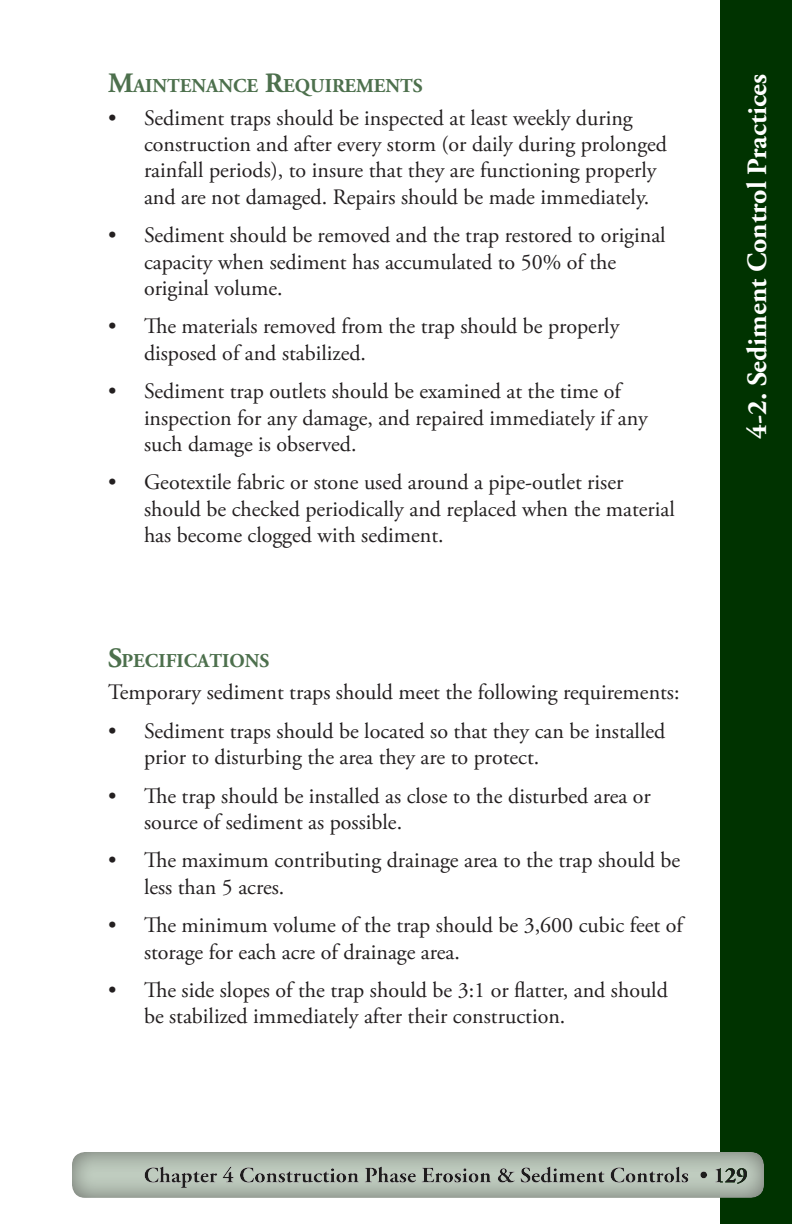
<style>
.page{position:relative;width:792px;height:1224px;background:#fff}
.page>*{position:absolute;margin:0;border:0;box-sizing:border-box;transform-origin:0 0}
.t1{font:700 28px "Adobe Garamond Pro";color:#fff}
.Body_Text{font:22px/26.4px "Adobe Garamond Pro";color:#231f20}
.Arbitrary_Heading{font:700 19.6px "Adobe Garamond Pro";color:#4d704d}
.s1{font-size:28px}
</style>
<div class="page">
<div style="left:720px;top:0;width:72px;height:1224px;background:#030"></div>
<div style="left:72px;top:1148px;width:703px;height:50px;background:#231f20;opacity:.56"></div>
<p class="Arbitrary_Heading" style="left:108px;top:75px;width:316px"><span class="s1">M</span>AINTENANCE <span class="s1">R</span>EQUIREMENTS</p>
<p class="Body_Text" style="left:144px;top:105px;width:525px;text-indent:-36px">• Sediment traps should be inspected at least weekly during construction and after every storm (or daily during prolonged rainfall periods), to insure that they are functioning properly and are not damaged. Repairs should be made immediately.</p>
<p class="Body_Text" style="left:144px;top:223px;width:523px;text-indent:-36px">• Sediment should be removed and the trap restored to original capacity when sediment has accumulated to 50% of the original volume.</p>
<p class="Body_Text" style="left:144px;top:314px;width:477px;text-indent:-36px">• The materials removed from the trap should be properly disposed of and stabilized.</p>
<p class="Body_Text" style="left:144px;top:379px;width:505px;text-indent:-36px">• Sediment trap outlets should be examined at the time of inspection for any damage, and repaired immediately if any such damage is observed.</p>
<p class="Body_Text" style="left:144px;top:470px;width:532px;text-indent:-36px">• Geotextile fabric or stone used around a pipe-outlet riser should be checked periodically and replaced when the material has become clogged with sediment.</p>
<p class="Arbitrary_Heading" style="left:108px;top:649px;width:163px"><span class="s1">S</span>PECIFICATIONS</p>
<p class="Body_Text" style="left:108px;top:680px;width:573px">Temporary sediment traps should meet the following requirements:</p>
<p class="Body_Text" style="left:144px;top:719px;width:523px;text-indent:-36px">• Sediment traps should be located so that they can be installed prior to disturbing the area they are to protect.</p>
<p class="Body_Text" style="left:144px;top:783px;width:508px;text-indent:-36px">• The trap should be installed as close to the disturbed area or source of sediment as possible.</p>
<p class="Body_Text" style="left:144px;top:848px;width:538px;text-indent:-36px">• The maximum contributing drainage area to the trap should be less than 5 acres.</p>
<p class="Body_Text" style="left:144px;top:913px;width:540px;text-indent:-36px">• The minimum volume of the trap should be 3,600 cubic feet of storage for each acre of drainage area.</p>
<p class="Body_Text" style="left:144px;top:978px;width:525px;text-indent:-36px">• The side slopes of the trap should be 3:1 or flatter, and should be stabilized immediately after their construction.</p>
<p class="t1" style="left:741px;top:439px;width:366px;rotate:-90deg">4-2. Sediment Control Practices</p>
</div>
